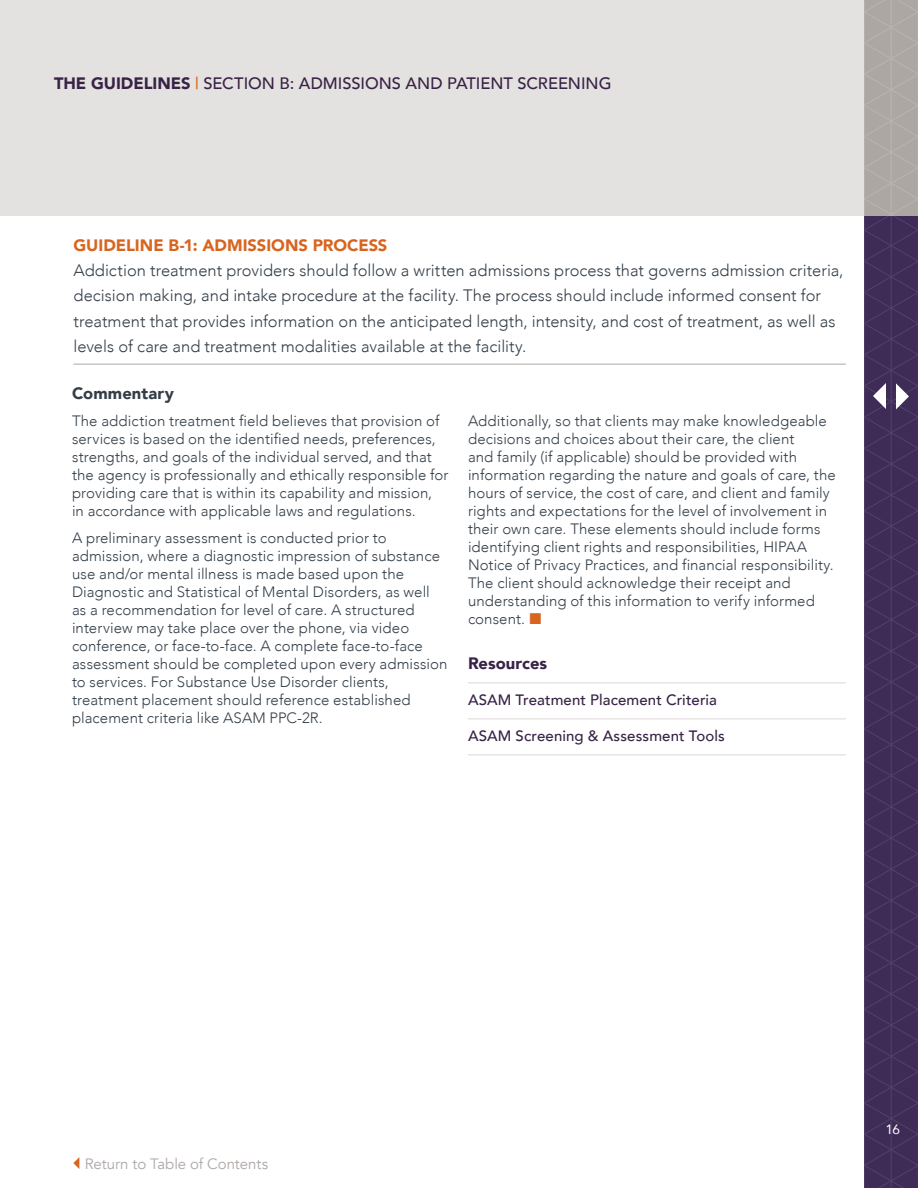
<style>
.page{position:relative;width:918px;height:1188px;background:#fff}
.page>*{position:absolute;margin:0;border:0;box-sizing:border-box;transform-origin:0 0}
.t1{font:300 16.5px/25.5px "Avenir";color:#333e48}
.t2{font:500 16.5px "Avenir";letter-spacing:-.005em;color:#382246}
.t3{font:900 16.5px "Avenir";color:#d8651f}
.t4{font:900 16.5px "Avenir";letter-spacing:.01em;color:#333e48}
.t5{font:900 16.5px "Avenir";color:#382246}
.t6{font:300 15px/18px "Avenir";letter-spacing:.005em;color:#333e48}
.t7{font:500 15px "Avenir";letter-spacing:.01em;color:#382246}
.t8{font:15px "Avenir";letter-spacing:-.005em;color:#ada7a3}
.t9{font:13.5px "Avenir";color:#fff}
.s1{font-weight:900}
.s2{color:#d8651f}
</style>
<div class="page">
<svg style="left:864px;top:0;width:54px;height:1188px;background:#546"></svg>
<div style="left:0;top:0;width:864px;height:216px;background:#e4e2e0"></div>
<hr style="left:74px;top:364px;width:772px;height:1px;background:#ada7a3">
<hr style="left:468px;top:682px;width:378px;height:1px;background:#dcd9d7">
<hr style="left:468px;top:718px;width:378px;height:1px;background:#dcd9d7">
<hr style="left:468px;top:754px;width:378px;height:1px;background:#dcd9d7">
<p class="t2" style="left:54px;top:68px;width:559px"><span class="s1">THE GUIDELINES</span> <span class="s2">|</span> SECTION B: ADMISSIONS AND PATIENT SCREENING</p>
<p class="t3" style="left:74px;top:231px;width:315px">GUIDELINE B-1: ADMISSIONS PROCESS</p>
<p class="t1" style="left:74px;top:258px;width:771px">Addiction treatment providers should follow a written admissions process that governs admission criteria, decision making, and intake procedure at the facility. The process should include informed consent for treatment that provides information on the anticipated length, intensity, and cost of treatment, as well as levels of care and treatment modalities available at the facility.</p>
<p class="t4" style="left:72px;top:379px;width:103px">Commentary</p>
<p class="t6" style="left:72px;top:412px;width:378px">The addiction treatment field believes that provision of services is based on the identified needs, preferences, strengths, and goals of the individual served, and that the agency is professionally and ethically responsible for providing care that is within its capability and mission,<br>in accordance with applicable laws and regulations.</p>
<p class="t6" style="left:72px;top:529px;width:377px">A preliminary assessment is conducted prior to admission, where a diagnostic impression of substance use and/or mental illness is made based upon the Diagnostic and Statistical of Mental Disorders, as well as a recommendation for level of care. A structured interview may take place over the phone, via video conference, or face-to-face. A complete face-to-face assessment should be completed upon every admission to services. For Substance Use Disorder clients, treatment placement should reference established placement criteria like ASAM PPC-2R.</p>
<p class="t6" style="left:468px;top:412px;width:369px">Additionally, so that clients may make knowledgeable decisions and choices about their care, the client<br>and family (if applicable) should be provided with information regarding the nature and goals of care, the hours of service, the cost of care, and client and family rights and expectations for the level of involvement in their own care. These elements should include forms identifying client rights and responsibilities, HIPAA Notice of Privacy Practices, and financial responsibility.<br>The client should acknowledge their receipt and understanding of this information to verify informed consent.</p>
<p class="t5" style="left:468px;top:649px;width:81px">Resources</p>
<p class="t7" style="left:468px;top:687px;width:250px">ASAM Treatment Placement Criteria</p>
<p class="t7" style="left:468px;top:723px;width:258px">ASAM Screening &amp; Assessment Tools</p>
<p class="t8" style="left:85px;top:1154px;width:185px">Return to Table of Contents</p>
<p class="t9" style="left:886px;top:1118px;width:16px">16</p>
</div>
